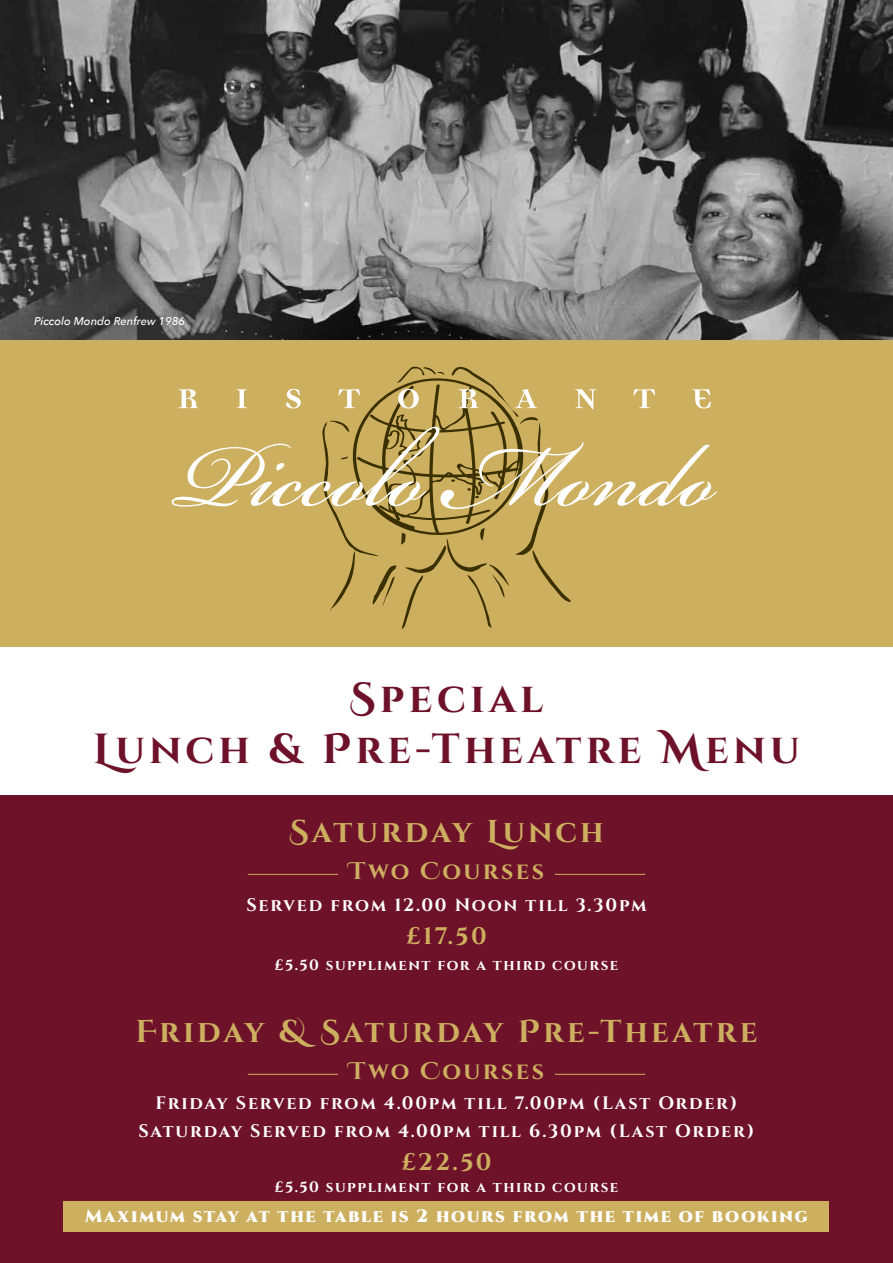
<style>
.page{position:relative;width:893px;height:1263px;background:#fff}
.page>*{position:absolute;margin:0;border:0;box-sizing:border-box;transform-origin:0 0}
.t1{font:700 42px/50.4px "Cinzel";letter-spacing:.1em;color:#6e122a;text-align:center}
.t2{font:700 31.5px "Cinzel";letter-spacing:.095em;color:#cdaf60}
.t3{font:700 24px "Cinzel";letter-spacing:.1em;color:#cdaf60}
.t4{font:700 18px/27.6px "Cinzel";letter-spacing:.095em;color:#fff;text-align:center}
.t5{font:900 18px "Cinzel";letter-spacing:.09em;color:#fff}
.t6{font:700 15px "Cinzel";letter-spacing:.1em;color:#fff}
.t7{font:italic 500 11.25px "Avenir Next";color:#fff}
.s1{font-family:"Cinzel Decorative"}
</style>
<div class="page">
<img style="left:0;top:0;width:893px;height:340px">
<div style="left:0;top:340px;width:893px;height:306px;background:#cdaf60"></div>
<div style="left:0;top:795px;width:893px;height:468px;background:#6e122a"></div>
<div style="left:64px;top:1201px;width:765px;height:31px;background:#cdaf60"></div>
<hr style="left:248px;top:874px;width:90px;height:1px;background:#cdaf60">
<hr style="left:555px;top:874px;width:90px;height:1px;background:#cdaf60">
<hr style="left:248px;top:1074px;width:90px;height:1px;background:#cdaf60">
<hr style="left:555px;top:1074px;width:90px;height:1px;background:#cdaf60">
<svg style="left:329px;top:366px;width:241px;height:263px"></svg>
<svg style="left:172px;top:389px;width:545px;height:120px"></svg>
<p class="t7" style="left:34px;top:311px;width:153px">Piccolo Mondo Renfrew 1986</p>
<h1 class="t1" style="left:93px;top:675px;width:708px"><span class="s1">S</span>pecial<br><span class="s1">L</span>unch &amp; <span class="s1">P</span>re-Theatre <span class="s1">M</span>enu</h1>
<h2 class="t2" style="left:289px;top:812px;width:316px"><span class="s1">S</span>aturday <span class="s1">L</span>unch</h2>
<h3 class="t3" style="left:349px;top:856px;width:197px"><span class="s1">T</span>wo <span class="s1">C</span>ourses</h3>
<p class="t4" style="left:246px;top:892px;width:402px">Served from 12.00 Noon till 3.30pm</p>
<h3 class="t3" style="left:406px;top:921px;width:82px">£17.50</h3>
<p class="t6" style="left:275px;top:956px;width:345px">£5.50 suppliment for a third course</p>
<h2 class="t2" style="left:135px;top:1012px;width:624px"><span class="s1">F</span>riday <span class="s1">&amp; S</span>aturday <span class="s1">P</span>re-Theatre</h2>
<h3 class="t3" style="left:349px;top:1056px;width:197px"><span class="s1">T</span>wo <span class="s1">C</span>ourses</h3>
<p class="t4" style="left:139px;top:1090px;width:617px">Friday Served from 4.00pm till 7.00pm (Last Order)<br>Saturday Served from 4.00pm till 6.30pm (Last Order)</p>
<h3 class="t3" style="left:401px;top:1147px;width:92px">£22.50</h3>
<p class="t6" style="left:275px;top:1178px;width:345px">£5.50 suppliment for a third course</p>
<p class="t5" style="left:85px;top:1205px;width:724px">Maximum stay at the table is 2 hours from the time of booking</p>
</div>
